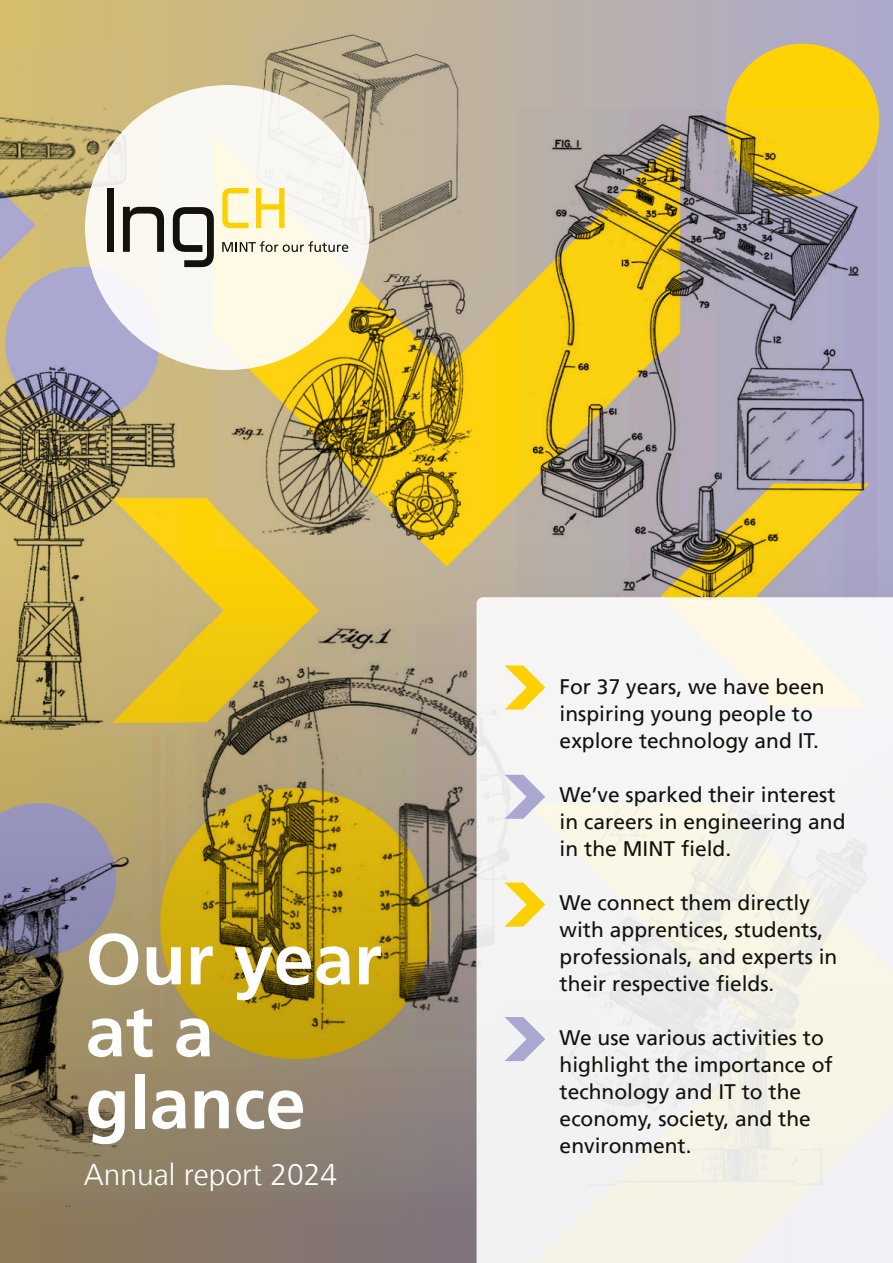
<style>
.page{position:relative;width:893px;height:1263px;background:#fff}
.page>*{position:absolute;margin:0;border:0;box-sizing:border-box;transform-origin:0 0}
.t1{font:700 72px "Frutiger LT";color:#fff}
.t2{font:300 30px "Frutiger LT";color:#fff}
.t3{font:21px "Frutiger LT";color:#12120d}
</style>
<div class="page">
<div style="left:0;top:0;width:893px;height:1263px;background:linear-gradient(to right,#d5bd6b,#aca9cd)"></div>
<div style="left:5px;top:267px;width:154px;height:153px;background:#aaa8d1;border-radius:50%"></div>
<div style="left:726px;top:44px;width:153px;height:153px;background:#ffd204;border-radius:50%"></div>
<svg style="left:0;top:0;width:35px;height:360px"></svg>
<div style="left:180px;top:498px;width:33px;height:50px;background:#ffd204"></div>
<svg style="left:213px;top:135px;width:306px;height:413px;background:#d4bc6c"></svg>
<img style="left:519px;top:109px;width:357px;height:439px">
<img style="left:0;top:47px;width:133px;height:194px">
<img style="left:0;top:360px;width:180px;height:188px">
<img style="left:250px;top:28px;width:214px;height:249px">
<img style="left:214px;top:277px;width:280px;height:270px">
<img style="left:0;top:548px;width:893px;height:715px">
<div style="left:85px;top:85px;width:285px;height:285px;background:#f9f7f1;border-radius:50%"></div>
<div style="left:107px;top:188px;width:7px;height:64px;background:#12120d"></div>
<svg style="left:173px;top:207px;width:41px;height:60px"></svg>
<svg style="left:222px;top:188px;width:27px;height:40px"></svg>
<svg style="left:256px;top:188px;width:29px;height:40px"></svg>
<svg style="left:123px;top:207px;width:41px;height:45px"></svg>
<svg style="left:222px;top:241px;width:126px;height:11px"></svg>
<svg style="left:477px;top:597px;width:416px;height:666px;fill:#f5f4f2"></svg>
<svg style="left:505px;top:665px;width:40px;height:44px"></svg>
<svg style="left:505px;top:775px;width:40px;height:44px"></svg>
<svg style="left:505px;top:882px;width:40px;height:45px"></svg>
<svg style="left:505px;top:1017px;width:40px;height:44px"></svg>
<p class="t1" style="left:86px;top:930px;width:298px">Our year</p>
<p class="t1" style="left:86px;top:1002px;width:130px">at a</p>
<p class="t1" style="left:86px;top:1074px;width:222px">glance</p>
<p class="t2" style="left:84px;top:1163px;width:255px">Annual report 2024</p>
<p class="t3" style="left:560px;top:679px;width:266px">For 37 years, we have been</p>
<p class="t3" style="left:560px;top:706px;width:255px">inspiring young people to</p>
<p class="t3" style="left:560px;top:733px;width:261px">explore technology and IT.</p>
<p class="t3" style="left:560px;top:787px;width:277px">We’ve sparked their interest</p>
<p class="t3" style="left:560px;top:814px;width:287px">in careers in engineering and</p>
<p class="t3" style="left:560px;top:841px;width:173px">in the MINT field.</p>
<p class="t3" style="left:560px;top:895px;width:252px">We connect them directly</p>
<p class="t3" style="left:560px;top:922px;width:265px">with apprentices, students,</p>
<p class="t3" style="left:560px;top:949px;width:279px">professionals, and experts in</p>
<p class="t3" style="left:560px;top:976px;width:216px">their respective fields.</p>
<p class="t3" style="left:560px;top:1030px;width:266px">We use various activities to</p>
<p class="t3" style="left:560px;top:1057px;width:275px">highlight the importance of</p>
<p class="t3" style="left:560px;top:1084px;width:243px">technology and IT to the</p>
<p class="t3" style="left:560px;top:1111px;width:253px">economy, society, and the</p>
<p class="t3" style="left:560px;top:1138px;width:133px">environment.</p>
</div>
